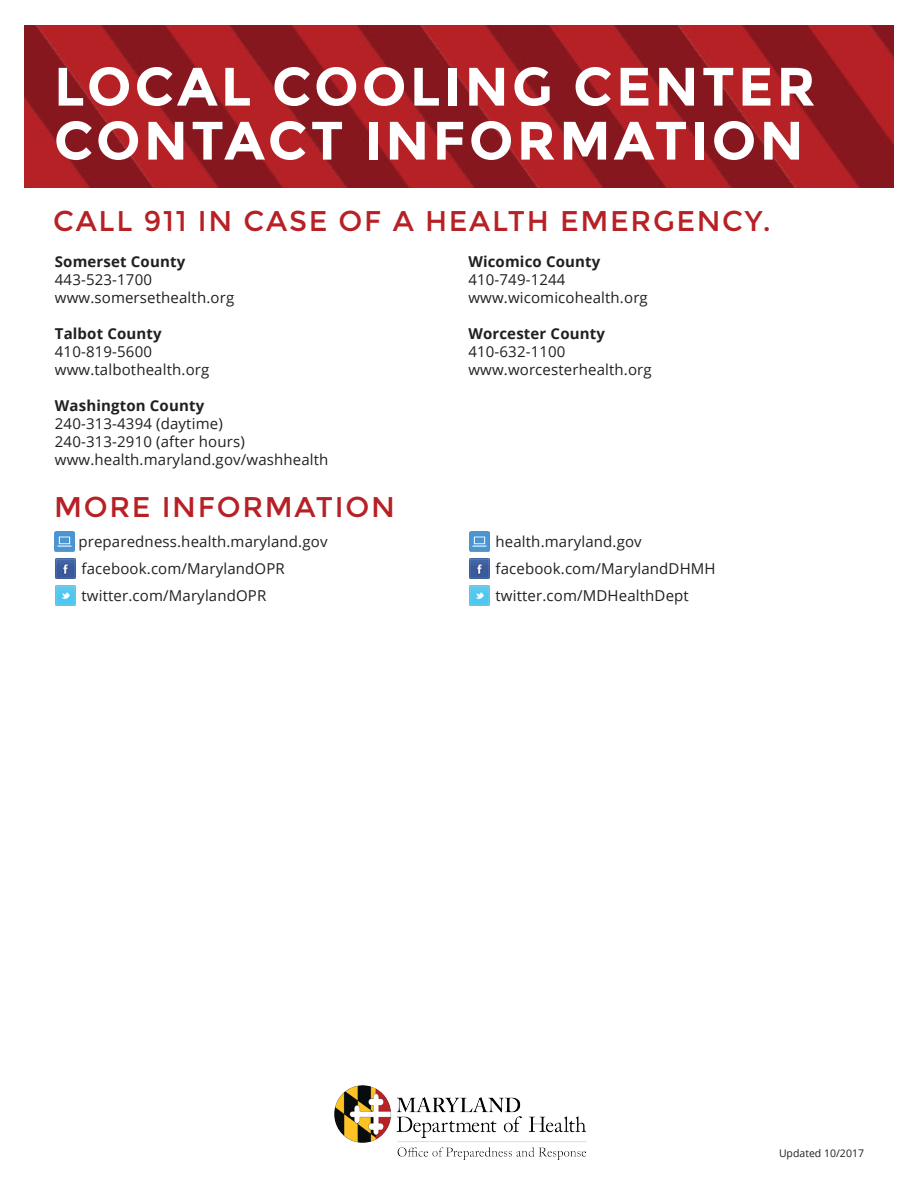
<style>
.page{position:relative;width:918px;height:1188px;background:#fff}
.page>*{position:absolute;margin:0;border:0;box-sizing:border-box;transform-origin:0 0}
.t1{font:700 54px/54px "Montserrat";letter-spacing:.06em;color:#fff}
.t2{font:28.5px "Montserrat";letter-spacing:.06em;color:#b72025}
.t3{font:15px "Open Sans";letter-spacing:.01em;color:#231f20}
.t4{font:700 15px "Open Sans";letter-spacing:.01em;color:#231f20}
.t5{font:10.5px "Open Sans";color:#231f20}
</style>
<div class="page">
<img style="left:25px;top:26px;width:868px;height:161px">
<img style="left:334px;top:1085px;width:253px;height:74px">
<img style="left:54px;top:531px;width:20px;height:20px">
<img style="left:56px;top:558px;width:20px;height:20px">
<img style="left:56px;top:585px;width:20px;height:20px">
<img style="left:470px;top:531px;width:20px;height:20px">
<img style="left:470px;top:558px;width:20px;height:20px">
<img style="left:470px;top:585px;width:20px;height:20px">
<p class="t1" style="left:54px;top:60px;width:763px">LOCAL COOLING CENTER<br>CONTACT INFORMATION</p>
<p class="t2" style="left:53px;top:204px;width:719px">CALL 911 IN CASE OF A HEALTH EMERGENCY.</p>
<p class="t4" style="left:55px;top:251px;width:132px">Somerset County</p>
<p class="t3" style="left:55px;top:269px;width:99px">443-523-1700</p>
<p class="t3" style="left:55px;top:287px;width:181px">www.somersethealth.org</p>
<p class="t4" style="left:55px;top:323px;width:108px">Talbot County</p>
<p class="t3" style="left:55px;top:341px;width:99px">410-819-5600</p>
<p class="t3" style="left:55px;top:359px;width:156px">www.talbothealth.org</p>
<p class="t4" style="left:55px;top:395px;width:151px">Washington County</p>
<p class="t3" style="left:55px;top:413px;width:169px">240-313-4394 (daytime)</p>
<p class="t3" style="left:55px;top:431px;width:191px">240-313-2910 (after hours)</p>
<p class="t3" style="left:55px;top:449px;width:275px">www.health.maryland.gov/washhealth</p>
<p class="t4" style="left:468px;top:251px;width:133px">Wicomico County</p>
<p class="t3" style="left:468px;top:269px;width:99px">410-749-1244</p>
<p class="t3" style="left:468px;top:287px;width:181px">www.wicomicohealth.org</p>
<p class="t4" style="left:468px;top:323px;width:138px">Worcester County</p>
<p class="t3" style="left:468px;top:341px;width:99px">410-632-1100</p>
<p class="t3" style="left:468px;top:359px;width:185px">www.worcesterhealth.org</p>
<p class="t2" style="left:54px;top:491px;width:342px">MORE INFORMATION</p>
<p class="t3" style="left:78px;top:531px;width:251px">preparedness.health.maryland.gov</p>
<p class="t3" style="left:82px;top:558px;width:205px">facebook.com/MarylandOPR</p>
<p class="t3" style="left:82px;top:585px;width:186px">twitter.com/MarylandOPR</p>
<p class="t3" style="left:496px;top:531px;width:148px">health.maryland.gov</p>
<p class="t3" style="left:496px;top:558px;width:222px">facebook.com/MarylandDHMH</p>
<p class="t3" style="left:496px;top:585px;width:195px">twitter.com/MDHealthDept</p>
<p class="t5" style="left:779px;top:1146px;width:87px">Updated 10/2017</p>
</div>
